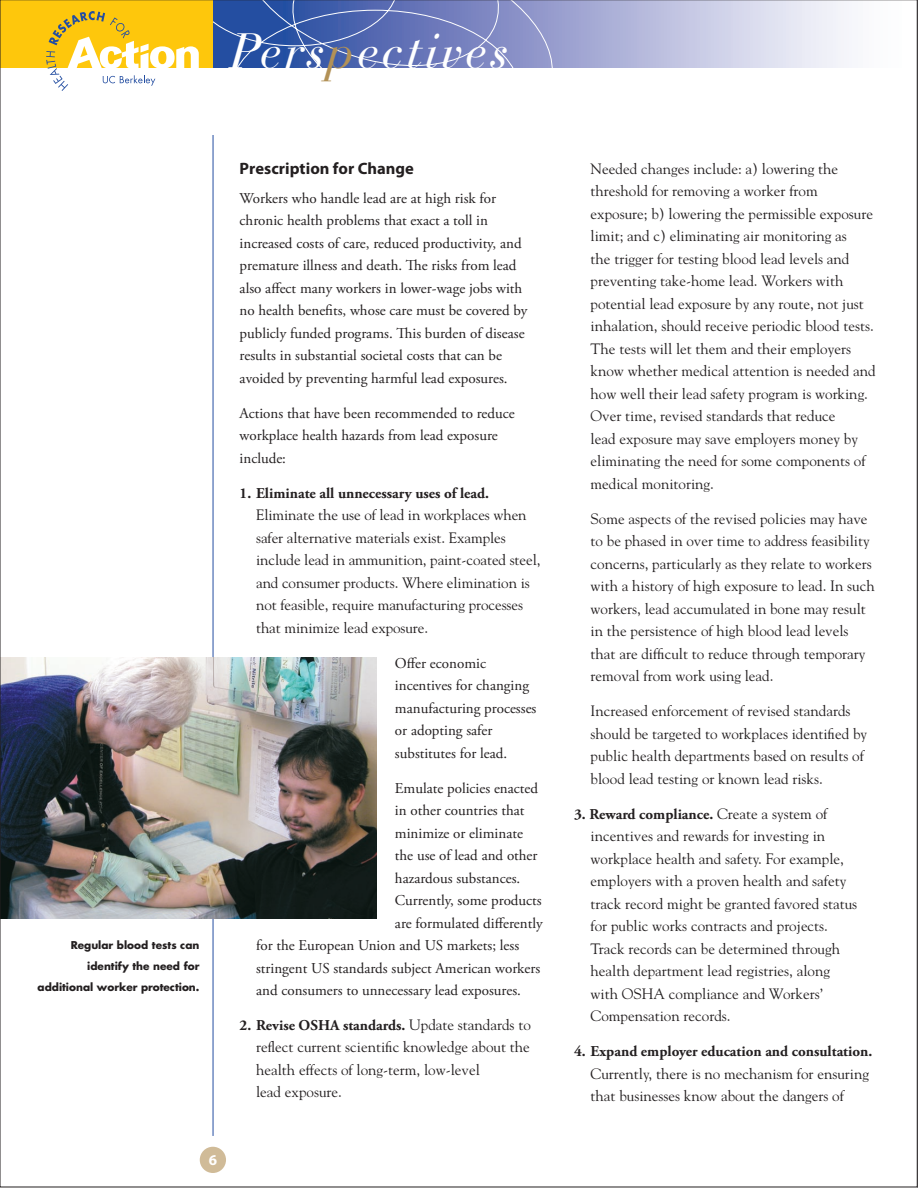
<style>
.page{position:relative;width:918px;height:1188px;background:#fff}
.page>*{position:absolute;margin:0;border:0;box-sizing:border-box;transform-origin:0 0}
.t1{font:italic 49.35px "Bauer Bodoni";letter-spacing:.05em;color:#fff}
.t2{font:700 16.5px "Myriad Pro";color:#231f20}
.t3{font:15px/22.5px "Goudy";color:#231f20}
.t4{font:15px/22.5px "Adobe Garamond Pro";color:#231f20}
.t5{font:700 15px "Adobe Garamond Pro";color:#231f20}
.t6{font:700 15px "Myriad Pro";color:#fff}
.t7{font:700 10.5px/21px "Futura";color:#231f20;text-align:right}
.s1{color:#b29156}
.s2{font-family:"Goudy";font-weight:400}
</style>
<div class="page">
<div style="left:0;top:0;width:213px;height:68px;background:#fec70c"></div>
<svg style="left:565px;top:2px;width:282px;height:66px;background:#cacce6"></svg>
<svg style="left:213px;top:2px;width:352px;height:66px;background:#5f74b7"></svg>
<div style="left:200px;top:1147px;width:26px;height:26px;background:#d0bb98;border-radius:50%"></div>
<svg style="left:46px;top:11px;width:153px;height:80px"></svg>
<hr style="left:213px;top:135px;width:1px;height:1001px;background:#244ea1">
<img style="left:2px;top:658px;width:375px;height:260px">
<svg style="left:917px;top:0;width:1px;height:1188px"></svg>
<h1 class="t1" style="left:230px;top:21px;width:280px">Pers<span class="s1">p</span>ectives</h1>
<p class="t7" style="left:38px;top:935px;width:163px">Regular blood tests can identify the need for additional worker protection.</p>
<p class="t6" style="left:209px;top:1152px;width:10px">6</p>
<p class="t2" style="left:240px;top:160px;width:176px">Prescription for Change</p>
<p class="t4" style="left:240px;top:187px;width:289px">Workers who handle lead are at high risk for chronic health problems that exact a toll in increased costs of care, reduced productivity, and premature illness and death. The risks from lead also affect many workers in lower-wage jobs with no health benefits, whose care must be covered by publicly funded programs. This burden of disease results in substantial societal costs that can be avoided by preventing harmful lead exposures.</p>
<p class="t4" style="left:240px;top:402px;width:277px">Actions that have been recommended to reduce workplace health hazards from lead exposure include:</p>
<p class="t5" style="left:240px;top:484px;width:251px">1. Eliminate all unnecessary uses of lead.</p>
<p class="t3" style="left:256px;top:504px;width:286px">Eliminate the use of lead in workplaces when safer alternative materials exist. Examples include lead in ammunition, paint-coated steel, and consumer products. Where elimination is not feasible, require manufacturing processes that minimize lead exposure.</p>
<p class="t4" style="left:395px;top:652px;width:143px">Offer economic incentives for changing manufacturing processes or adopting safer substitutes for lead.</p>
<p class="t4" style="left:395px;top:777px;width:145px">Emulate policies enacted</p>
<p class="t4" style="left:395px;top:800px;width:131px">in other countries that</p>
<p class="t4" style="left:395px;top:822px;width:129px">minimize or eliminate</p>
<p class="t4" style="left:395px;top:845px;width:144px">the use of lead and other</p>
<p class="t4" style="left:395px;top:867px;width:127px">hazardous substances.</p>
<p class="t4" style="left:395px;top:890px;width:148px">Currently, some products</p>
<p class="t4" style="left:395px;top:912px;width:149px">are formulated differently</p>
<p class="t4" style="left:256px;top:935px;width:265px">for the European Union and US markets; less</p>
<p class="t4" style="left:256px;top:957px;width:286px">stringent US standards subject American workers</p>
<p class="t4" style="left:256px;top:980px;width:266px">and consumers to unnecessary lead exposures.</p>
<p class="t5" style="left:240px;top:1016px;width:293px">2. Revise OSHA standards. <span class="s2">Update standards to</span></p>
<p class="t3" style="left:256px;top:1036px;width:275px">reflect current scientific knowledge about the health effects of long-term, low-level<br>lead exposure.</p>
<p class="t3" style="left:591px;top:157px;width:286px">Needed changes include: a) lowering the threshold for removing a worker from exposure; b) lowering the permissible exposure limit; and c) eliminating air monitoring as<br>the trigger for testing blood lead levels and preventing take-home lead. Workers with potential lead exposure by any route, not just inhalation, should receive periodic blood tests.<br>The tests will let them and their employers know whether medical attention is needed and how well their lead safety program is working.<br>Over time, revised standards that reduce<br>lead exposure may save employers money by eliminating the need for some components of medical monitoring.</p>
<p class="t3" style="left:591px;top:507px;width:286px">Some aspects of the revised policies may have to be phased in over time to address feasibility concerns, particularly as they relate to workers with a history of high exposure to lead. In such workers, lead accumulated in bone may result in the persistence of high blood lead levels that are difficult to reduce through temporary removal from work using lead.</p>
<p class="t3" style="left:591px;top:700px;width:278px">Increased enforcement of revised standards should be targeted to workplaces identified by public health departments based on results of blood lead testing or known lead risks.</p>
<p class="t5" style="left:574px;top:805px;width:255px">3. Reward compliance. <span class="s2">Create a system of</span></p>
<p class="t3" style="left:591px;top:825px;width:268px">incentives and rewards for investing in workplace health and safety. For example, employers with a proven health and safety track record might be granted favored status for public works contracts and projects.<br>Track records can be determined through health department lead registries, along with OSHA compliance and Workers’ Compensation records.</p>
<p class="t5" style="left:574px;top:1043px;width:300px">4. Expand employer education and consultation.</p>
<p class="t3" style="left:591px;top:1062px;width:280px">Currently, there is no mechanism for ensuring that businesses know about the dangers of</p>
</div>
